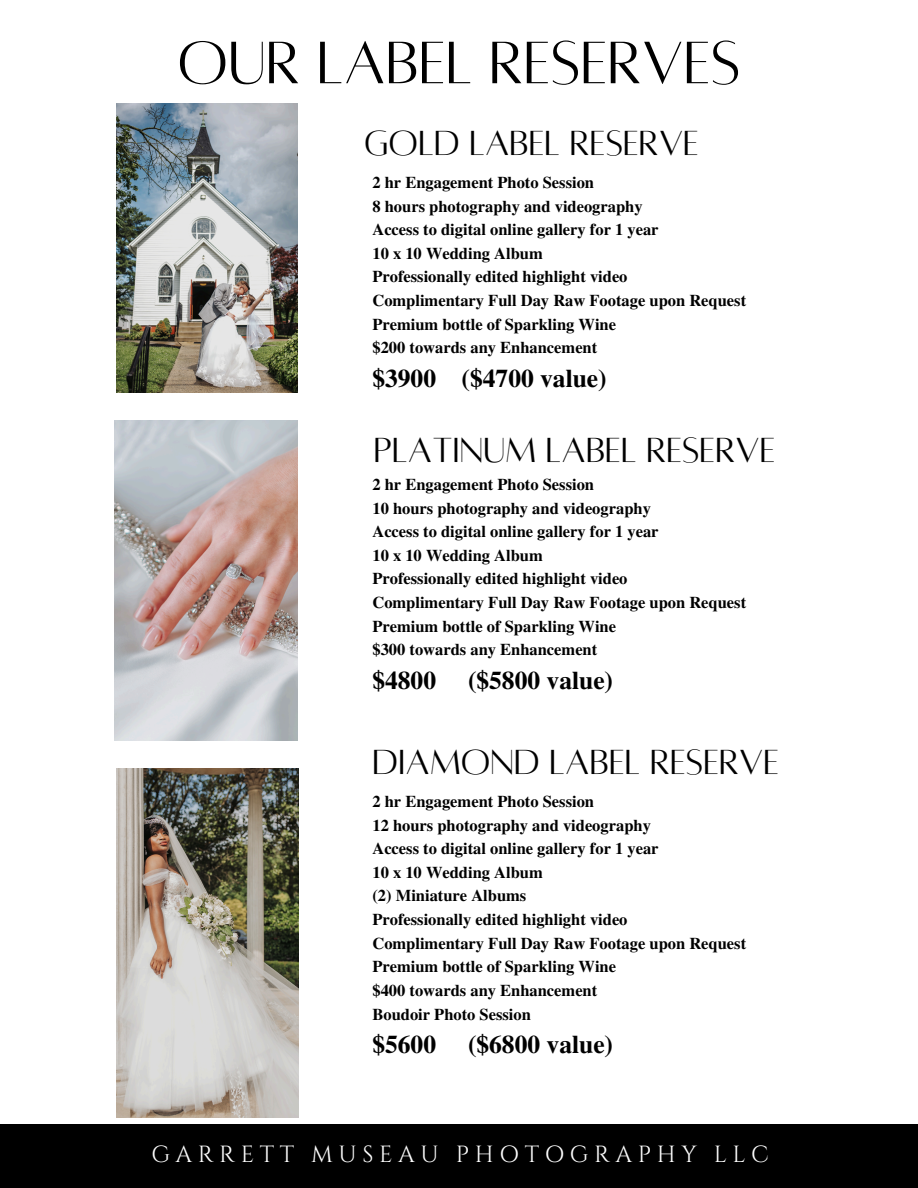
<style>
.page{position:relative;width:918px;height:1188px;background:#fff}
.page>*{position:absolute;margin:0;border:0;box-sizing:border-box;transform-origin:0 0}
.t1{font:66px "Alta regular";color:#000}
.t2{font:38.55px "Alta regular";color:#000}
.t3{font:700 25.5px "Te X Gyre Termes";color:#000}
.t4{font:23.4px "Cinzel";letter-spacing:.24em;color:#fff}
.t5{font:700 16.5px "Te X Gyre Termes";color:#000}
</style>
<div class="page">
<img style="left:117px;top:769px;width:182px;height:349px">
<img style="left:114px;top:420px;width:184px;height:321px">
<img style="left:117px;top:104px;width:181px;height:289px">
<div style="left:0;top:1124px;width:918px;height:64px;background:#000"></div>
<p class="t1" style="left:177px;top:30px;width:565px">OUR LABEL RESERVES</p>
<p class="t2" style="left:364px;top:124px;width:336px">GOLD LABEL RESERVE</p>
<h2 class="t5" style="left:372px;top:170px;width:223px">2 hr Engagement Photo Session</h2>
<p class="t5" style="left:372px;top:193px;width:272px">8 hours photography and videography</p>
<p class="t5" style="left:372px;top:217px;width:288px">Access to digital online gallery for 1 year</p>
<p class="t5" style="left:372px;top:240px;width:172px">10 x 10 Wedding Album</p>
<p class="t5" style="left:372px;top:264px;width:257px">Professionally edited highlight video</p>
<p class="t5" style="left:372px;top:288px;width:375px">Complimentary Full Day Raw Footage upon Request</p>
<p class="t5" style="left:372px;top:311px;width:245px">Premium bottle of Sparkling Wine</p>
<p class="t5" style="left:372px;top:335px;width:226px">$200 towards any Enhancement</p>
<p class="t3" style="left:372px;top:359px;width:236px">$3900 ($4700 value)</p>
<p class="t2" style="left:374px;top:431px;width:403px">PLATINUM LABEL RESERVE</p>
<p class="t5" style="left:372px;top:472px;width:223px">2 hr Engagement Photo Session</p>
<p class="t5" style="left:372px;top:495px;width:280px">10 hours photography and videography</p>
<p class="t5" style="left:372px;top:519px;width:288px">Access to digital online gallery for 1 year</p>
<p class="t5" style="left:372px;top:542px;width:172px">10 x 10 Wedding Album</p>
<p class="t5" style="left:372px;top:566px;width:257px">Professionally edited highlight video</p>
<p class="t5" style="left:372px;top:590px;width:375px">Complimentary Full Day Raw Footage upon Request</p>
<p class="t5" style="left:372px;top:613px;width:245px">Premium bottle of Sparkling Wine</p>
<p class="t5" style="left:372px;top:637px;width:226px">$300 towards any Enhancement</p>
<p class="t3" style="left:372px;top:661px;width:65px">$4800</p>
<p class="t3" style="left:468px;top:661px;width:147px">($5800 value)</p>
<p class="t2" style="left:372px;top:743px;width:408px">DIAMOND LABEL RESERVE</p>
<h2 class="t5" style="left:372px;top:789px;width:223px">2 hr Engagement Photo Session</h2>
<p class="t5" style="left:372px;top:812px;width:280px">12 hours photography and videography</p>
<p class="t5" style="left:372px;top:836px;width:288px">Access to digital online gallery for 1 year</p>
<p class="t5" style="left:372px;top:859px;width:172px">10 x 10 Wedding Album</p>
<p class="t5" style="left:372px;top:883px;width:155px">(2) Miniature Albums</p>
<p class="t5" style="left:372px;top:907px;width:257px">Professionally edited highlight video</p>
<p class="t5" style="left:372px;top:930px;width:375px">Complimentary Full Day Raw Footage upon Request</p>
<p class="t5" style="left:372px;top:954px;width:245px">Premium bottle of Sparkling Wine</p>
<p class="t5" style="left:372px;top:978px;width:226px">$400 towards any Enhancement</p>
<p class="t5" style="left:372px;top:1001px;width:160px">Boudoir Photo Session</p>
<p class="t3" style="left:372px;top:1025px;width:65px">$5600</p>
<p class="t3" style="left:468px;top:1025px;width:147px">($6800 value)</p>
<p class="t4" style="left:151px;top:1139px;width:619px">GARRETT MUSEAU PHOTOGRAPHY LLC</p>
</div>
